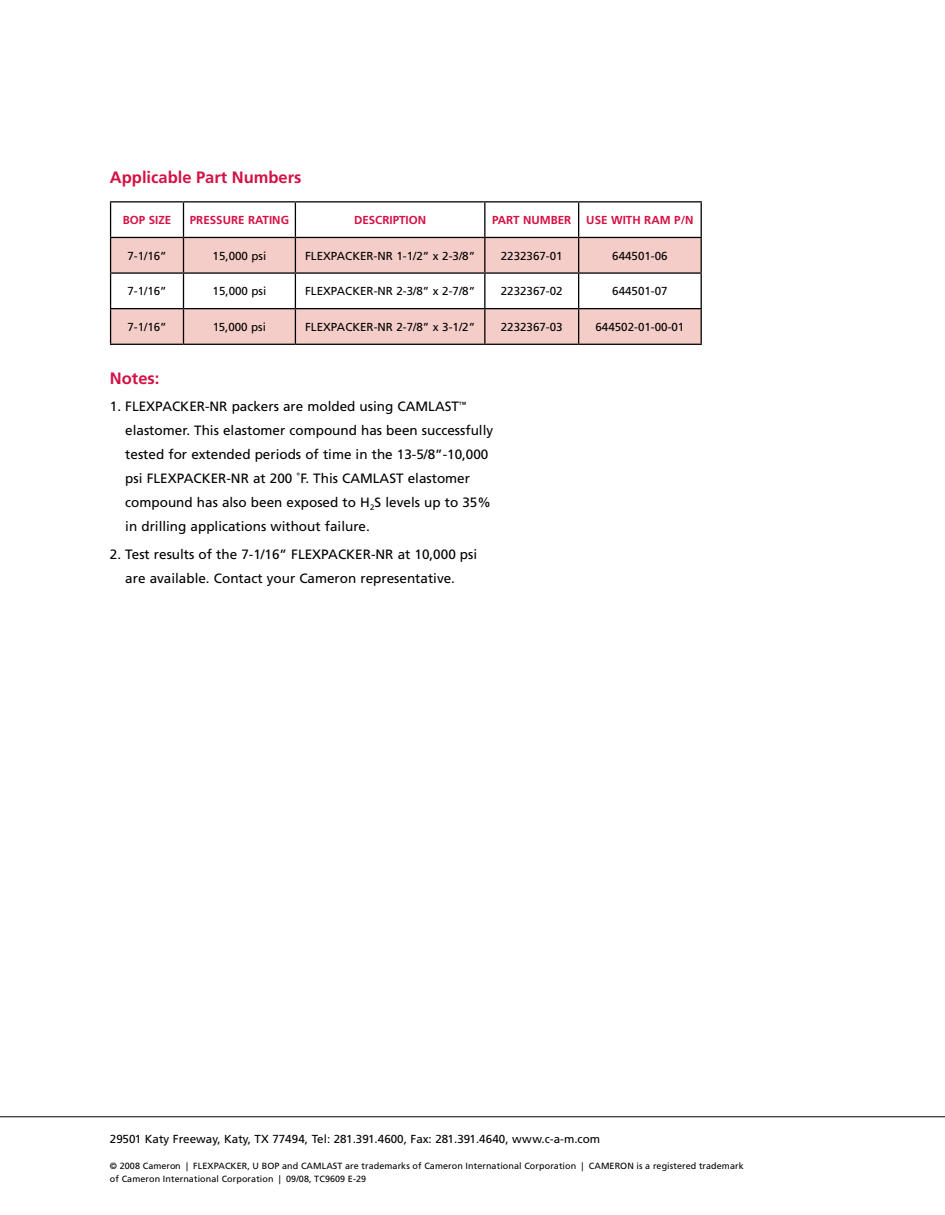
<style>
.page{position:relative;width:945px;height:1215px;background:#fff}
.page>*{position:absolute;margin:0;border:0;box-sizing:border-box;transform-origin:0 0}
.t1{font:700 16.5px "Frutiger LT Std";color:#d31145}
.t2{font:13.5px/24px "Frutiger LT Std";color:#000}
.t3{font:11.7px "Frutiger LT Std";color:#000}
.t4{font:11.55px "Frutiger LT Std";color:#000}
.t5{font:700 11.55px "Frutiger LT Std";color:#d31145}
.t6{font:9px "Frutiger LT Std";letter-spacing:.01em;color:#000}
</style>
<div class="page">
<hr style="left:0;top:1116px;width:945px;height:1px;background:#000">
<svg style="left:111px;top:238px;width:590px;height:106px;fill:#f4cdc8"></svg>
<hr style="left:110px;top:201px;width:74px;height:2px;background:#000">
<hr style="left:110px;top:203px;width:1px;height:34px;background:#000">
<hr style="left:184px;top:201px;width:111px;height:2px;background:#000">
<hr style="left:183px;top:203px;width:1px;height:34px;background:#000">
<hr style="left:295px;top:201px;width:190px;height:2px;background:#000">
<hr style="left:295px;top:203px;width:1px;height:34px;background:#000">
<hr style="left:485px;top:201px;width:94px;height:2px;background:#000">
<hr style="left:484px;top:203px;width:1px;height:34px;background:#000">
<hr style="left:579px;top:201px;width:123px;height:2px;background:#000">
<hr style="left:578px;top:203px;width:1px;height:34px;background:#000">
<hr style="left:701px;top:203px;width:1px;height:34px;background:#000">
<hr style="left:110px;top:237px;width:74px;height:1px;background:#000">
<hr style="left:110px;top:238px;width:1px;height:34px;background:#000">
<hr style="left:184px;top:237px;width:111px;height:1px;background:#000">
<hr style="left:183px;top:238px;width:1px;height:34px;background:#000">
<hr style="left:295px;top:237px;width:190px;height:1px;background:#000">
<hr style="left:295px;top:238px;width:1px;height:34px;background:#000">
<hr style="left:485px;top:237px;width:94px;height:1px;background:#000">
<hr style="left:484px;top:238px;width:1px;height:34px;background:#000">
<hr style="left:579px;top:237px;width:123px;height:1px;background:#000">
<hr style="left:578px;top:238px;width:1px;height:34px;background:#000">
<hr style="left:701px;top:238px;width:1px;height:34px;background:#000">
<hr style="left:110px;top:272px;width:74px;height:2px;background:#000">
<hr style="left:110px;top:274px;width:1px;height:34px;background:#000">
<hr style="left:184px;top:272px;width:111px;height:2px;background:#000">
<hr style="left:183px;top:274px;width:1px;height:34px;background:#000">
<hr style="left:295px;top:272px;width:190px;height:2px;background:#000">
<hr style="left:295px;top:274px;width:1px;height:34px;background:#000">
<hr style="left:485px;top:272px;width:94px;height:2px;background:#000">
<hr style="left:484px;top:274px;width:1px;height:34px;background:#000">
<hr style="left:579px;top:272px;width:123px;height:2px;background:#000">
<hr style="left:578px;top:274px;width:1px;height:34px;background:#000">
<hr style="left:701px;top:274px;width:1px;height:34px;background:#000">
<hr style="left:110px;top:308px;width:74px;height:1px;background:#000">
<hr style="left:110px;top:309px;width:1px;height:35px;background:#000">
<hr style="left:184px;top:308px;width:111px;height:1px;background:#000">
<hr style="left:183px;top:309px;width:1px;height:35px;background:#000">
<hr style="left:295px;top:308px;width:190px;height:1px;background:#000">
<hr style="left:295px;top:309px;width:1px;height:35px;background:#000">
<hr style="left:485px;top:308px;width:94px;height:1px;background:#000">
<hr style="left:484px;top:309px;width:1px;height:35px;background:#000">
<hr style="left:579px;top:308px;width:123px;height:1px;background:#000">
<hr style="left:578px;top:309px;width:1px;height:35px;background:#000">
<hr style="left:701px;top:309px;width:1px;height:35px;background:#000">
<hr style="left:110px;top:344px;width:74px;height:1px;background:#000">
<hr style="left:184px;top:344px;width:111px;height:1px;background:#000">
<hr style="left:295px;top:344px;width:190px;height:1px;background:#000">
<hr style="left:485px;top:344px;width:94px;height:1px;background:#000">
<hr style="left:579px;top:344px;width:123px;height:1px;background:#000">
<p class="t1" style="left:110px;top:168px;width:193px">Applicable Part Numbers</p>
<p class="t5" style="left:123px;top:213px;width:50px">BOP Size</p>
<p class="t5" style="left:190px;top:213px;width:101px">Pressure Rating</p>
<p class="t5" style="left:354px;top:213px;width:8px">DES</p>
<p class="t5" style="left:375px;top:213px;width:51px">CRIPTION</p>
<p class="t5" style="left:492px;top:213px;width:14px">PART</p>
<p class="t5" style="left:523px;top:213px;width:10px">NUM</p>
<p class="t5" style="left:551px;top:213px;width:15px">BER</p>
<p class="t5" style="left:586px;top:213px;width:8px">USE</p>
<p class="t5" style="left:611px;top:213px;width:43px">WITH RAM</p>
<p class="t5" style="left:674px;top:213px;width:19px">P/N</p>
<p class="t4" style="left:127px;top:249px;width:41px">7-1/16”</p>
<p class="t4" style="left:213px;top:249px;width:55px">15,000 psi</p>
<p class="t4" style="left:305px;top:249px;width:171px">FLEXPACKER-NR 1-1/2” x 2-3/8”</p>
<p class="t4" style="left:501px;top:249px;width:63px">2232367-01</p>
<p class="t4" style="left:612px;top:249px;width:57px">644501-06</p>
<p class="t4" style="left:127px;top:284px;width:41px">7-1/16”</p>
<p class="t4" style="left:213px;top:284px;width:55px">15,000 psi</p>
<p class="t4" style="left:305px;top:284px;width:171px">FLEXPACKER-NR 2-3/8” x 2-7/8”</p>
<p class="t4" style="left:501px;top:284px;width:63px">2232367-02</p>
<p class="t4" style="left:612px;top:284px;width:57px">644501-07</p>
<p class="t4" style="left:127px;top:320px;width:41px">7-1/16”</p>
<p class="t4" style="left:213px;top:320px;width:55px">15,000 psi</p>
<p class="t4" style="left:305px;top:320px;width:171px">FLEXPACKER-NR 2-7/8” x 3-1/2”</p>
<p class="t4" style="left:501px;top:320px;width:63px">2232367-03</p>
<p class="t4" style="left:596px;top:320px;width:90px">644502-01-00-01</p>
<p class="t1" style="left:110px;top:368px;width:51px">Notes:</p>
<p class="t2" style="left:125px;top:395px;width:369px;text-indent:-15px">1. FLEXPACKER-NR packers are molded using CAM LAST<sup>™ </sup>elastomer. This elastomer compound has been successfully tested for extended periods of time in the 13-5/8”-10,000 psi FLEXPACKER-NR at 200 ˚F. This CAM LAST elastomer compound has also been exposed to H<sub>2</sub>S levels up to 35% in drilling applications without failure.</p>
<p class="t2" style="left:110px;top:542px;width:369px;text-align:center">2. Test results of the 7-1/16” FLEXPACKER-NR at 10,000 psi are available. Contact your Cameron representative.</p>
<p class="t3" style="left:110px;top:1132px;width:492px">29501 Katy Freeway, Katy, TX 77494, Tel: 281.391.4600, Fax: 281.391.4640, www.c-a-m.com</p>
<p class="t6" style="left:110px;top:1160px;width:492px">© 2008 Cameron | FLEXPACKER, U BOP and CAM LAST are trademarks of Cameron International Corporation | CAMERON</p>
<p class="t6" style="left:637px;top:1160px;width:109px">is a registered trademark</p>
<p class="t6" style="left:110px;top:1174px;width:258px">of Cameron International Corporation | 09/08, TC9609 E-29</p>
</div>
